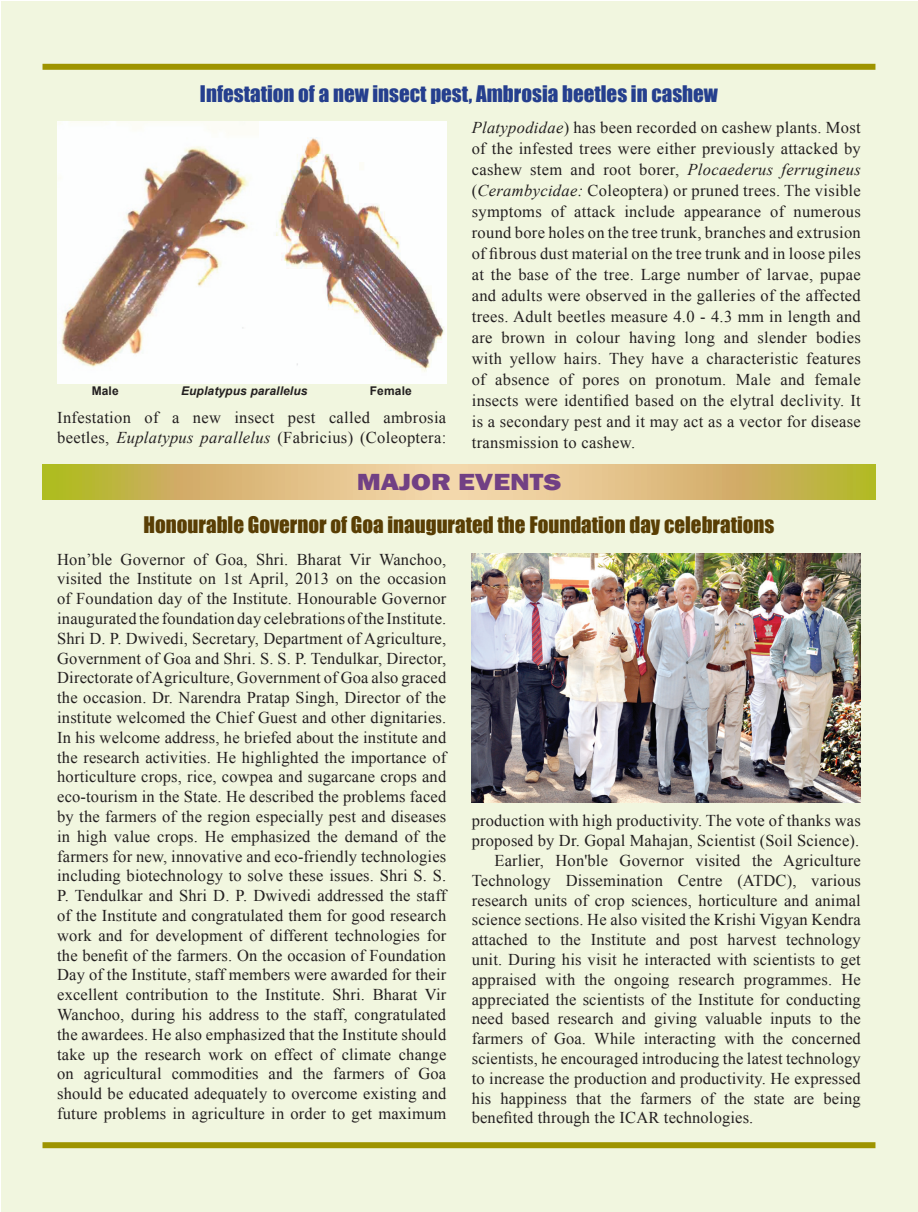
<style>
.page{position:relative;width:918px;height:1212px;background:#fff}
.page>*{position:absolute;margin:0;border:0;box-sizing:border-box;transform-origin:0 0}
.t1{font:800 24px "Franklin Gothic";color:#714084;scale:1.2 1}
.t2{font:21px "Impact";color:#593e04}
.t3{font:21px "Impact";color:#253f8e}
.t4{font:16.5px/19.8px "Times New Roman";letter-spacing:.01em;color:#231f20;text-align:justify}
.t5{font:italic 700 12px "Arial";letter-spacing:.01em;color:#231f20}
.t6{font:700 12px "Arial";letter-spacing:.01em;color:#231f20}
.s1{font-style:italic}
</style>
<div class="page">
<div style="left:1px;top:1px;width:917px;height:1211px;background:#f1f6df"></div>
<div style="left:43px;top:64px;width:832px;height:6px;background:#9e9400"></div>
<div style="left:43px;top:1142px;width:832px;height:6px;background:#9e9400"></div>
<img style="left:259px;top:121px;width:187px;height:263px">
<img style="left:57px;top:121px;width:202px;height:263px">
<svg style="left:43px;top:464px;width:832px;height:36px;background:#d8be74"></svg>
<img style="left:472px;top:553px;width:389px;height:249px">
<p class="t3" style="left:200px;top:77px;width:520px">Infestation of a new insect pest, Ambrosia beetles in cashew</p>
<p class="t6" style="left:92px;top:383px;width:29px">Male</p>
<p class="t5" style="left:181px;top:383px;width:128px">Euplatypus parallelus</p>
<p class="t6" style="left:370px;top:383px;width:43px">Female</p>
<p class="t4" style="left:57px;top:407px;width:391px">Infestation of a new insect pest called ambrosia beetles, <span class="s1">Euplatypus parallelus</span> (Fabricius) (Coleoptera:</p>
<p class="t4" style="left:472px;top:116px;width:391px;line-height:21px"><span class="s1">Platypodidae</span>) has been recorded on cashew plants. Most of the infested trees were either previously attacked by cashew stem and root borer, <span class="s1">Plocaederus ferrugineus </span>(<span class="s1">Cerambycidae:</span> Coleoptera) or pruned trees. The visible symptoms of attack include appearance of numerous round bore holes on the tree trunk, branches and extrusion of fibrous dust material on the tree trunk and in loose piles at the base of the tree. Large number of larvae, pupae and adults were observed in the galleries of the affected trees. Adult beetles measure 4.0 - 4.3 mm in length and are brown in colour having long and slender bodies with yellow hairs. They have a characteristic features of absence of pores on pronotum. Male and female insects were identified based on the elytral declivity. It is a secondary pest and it may act as a vector for disease transmission to cashew.</p>
<h1 class="t1" style="left:357px;top:466px;width:172px">MAJOR EVENTS</h1>
<p class="t2" style="left:144px;top:509px;width:632px">Honourable Governor of Goa inaugurated the Foundation day celebrations</p>
<p class="t4" style="left:57px;top:549px;width:391px">Hon’ble Governor of Goa, Shri. Bharat Vir Wanchoo, visited the Institute on 1st April, 2013 on the occasion of Foundation day of the Institute. Honourable Governor inaugurated the foundation day celebrations of the Institute.<br>Shri D. P. Dwivedi, Secretary, Department of Agriculture, Government of Goa and Shri. S. S. P. Tendulkar, Director, Directorate of Agriculture, Government of Goa also graced the occasion. Dr. Narendra Pratap Singh, Director of the institute welcomed the Chief Guest and other dignitaries.<br>In his welcome address, he briefed about the institute and the research activities. He highlighted the importance of horticulture crops, rice, cowpea and sugarcane crops and eco-tourism in the State. He described the problems faced by the farmers of the region especially pest and diseases in high value crops. He emphasized the demand of the farmers for new, innovative and eco-friendly technologies including biotechnology to solve these issues. Shri S. S.<br>P. Tendulkar and Shri D. P. Dwivedi addressed the staff of the Institute and congratulated them for good research work and for development of different technologies for the benefit of the farmers. On the occasion of Foundation Day of the Institute, staff members were awarded for their excellent contribution to the Institute. Shri. Bharat Vir Wanchoo, during his address to the staff, congratulated the awardees. He also emphasized that the Institute should take up the research work on effect of climate change on agricultural commodities and the farmers of Goa should be educated adequately to overcome existing and future problems in agriculture in order to get maximum</p>
<p class="t4" style="left:472px;top:811px;width:391px">production with high productivity. The vote of thanks was</p>
<p class="t4" style="left:472px;top:830px;width:389px">proposed by Dr. Gopal Mahajan, Scientist (Soil Science).</p>
<p class="t4" style="left:494px;top:850px;width:368px">Earlier, Hon'ble Governor visited the Agriculture</p>
<p class="t4" style="left:472px;top:870px;width:391px">Technology Dissemination Centre (ATDC), various</p>
<p class="t4" style="left:472px;top:890px;width:391px">research units of crop sciences, horticulture and animal</p>
<p class="t4" style="left:472px;top:910px;width:391px">science sections. He also visited the Krishi Vigyan Kendra</p>
<p class="t4" style="left:472px;top:929px;width:391px">attached to the Institute and post harvest technology</p>
<p class="t4" style="left:472px;top:949px;width:391px">unit. During his visit he interacted with scientists to get</p>
<p class="t4" style="left:472px;top:969px;width:391px">appraised with the ongoing research programmes. He</p>
<p class="t4" style="left:472px;top:989px;width:391px">appreciated the scientists of the Institute for conducting</p>
<p class="t4" style="left:472px;top:1009px;width:391px">need based research and giving valuable inputs to the</p>
<p class="t4" style="left:472px;top:1028px;width:391px">farmers of Goa. While interacting with the concerned</p>
<p class="t4" style="left:472px;top:1048px;width:391px">scientists, he encouraged introducing the latest technology</p>
<p class="t4" style="left:472px;top:1068px;width:391px">to increase the production and productivity. He expressed</p>
<p class="t4" style="left:472px;top:1088px;width:391px">his happiness that the farmers of the state are being</p>
<p class="t4" style="left:472px;top:1108px;width:283px">benefited through the ICAR technologies.</p>
</div>
